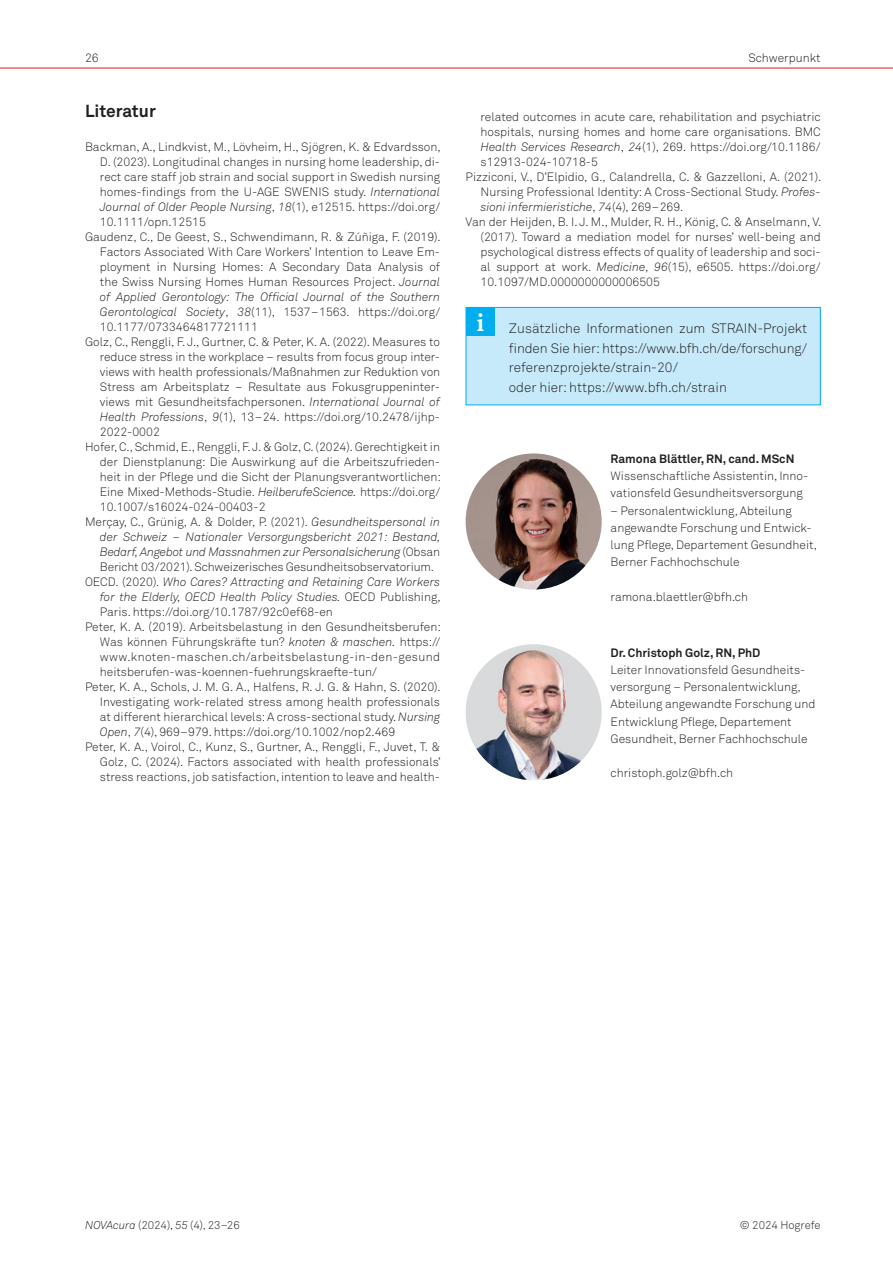
<style>
.page{position:relative;width:893px;height:1263px;background:#fff}
.page>*{position:absolute;margin:0;border:0;box-sizing:border-box;transform-origin:0 0}
.t1{font:600 24px "Lyon Text";color:#fff}
.t2{font:700 17.25px "Akkurat Pro";letter-spacing:-.005em;color:#231f20}
.t3{font:300 13.5px/19.5px "Akkurat Pro";color:#231f20}
.t4{font:300 12px/17.2px "Akkurat Pro";color:#231f20}
.t5{font:italic 300 12px "Akkurat Pro";color:#231f20}
.t6{font:300 12px "Akkurat Pro";letter-spacing:.03em;color:#231f20}
.t7{font:700 12px "Akkurat Pro";color:#231f20}
.t8{font:300 11.25px "Akkurat Pro";color:#231f20}
.s1{font-style:italic}
.s2{font-style:normal}
</style>
<div class="page">
<hr style="left:0;top:68px;width:893px;height:1px;background:#d91920">
<img style="left:466px;top:644px;width:136px;height:136px;border-radius:68px">
<img style="left:466px;top:453px;width:136px;height:136px;border-radius:68px">
<div style="left:466px;top:307px;width:354px;height:98px;background:#c6eafa"></div>
<div style="left:466px;top:307px;width:355px;height:98px;border:1px solid #00aeef"></div>
<div style="left:466px;top:307px;width:29px;height:29px;background:#00aeef"></div>
<p class="t4" style="left:85px;top:49px;width:15px">26</p>
<p class="t4" style="left:748px;top:49px;width:74px">Schwerpunkt</p>
<h2 class="t2" style="left:85px;top:100px;width:72px">Literatur</h2>
<p class="t4" style="left:85px;top:138px;width:357px">Backman, A., Lindkvist, M., Lövheim, H., Sjögren, K. &amp; Edvardsson,</p>
<p class="t4" style="left:100px;top:153px;width:342px">D. (2023). Longitudinal changes in nursing home leadership, di-</p>
<p class="t4" style="left:100px;top:168px;width:342px">rect care staff job strain and social support in Swedish nursing</p>
<p class="t4" style="left:100px;top:183px;width:342px">homes-findings from the U-AGE SWENIS study. <span class="s1">International</span></p>
<p class="t5" style="left:100px;top:199px;width:342px">Journal of Older People Nursing<span class="s2">,</span> 18<span class="s2">(1), e12515. https://doi.org/</span></p>
<p class="t4" style="left:100px;top:213px;width:107px">10.1111/opn.12515</p>
<p class="t4" style="left:85px;top:228px;width:357px">Gaudenz, C., De Geest, S., Schwendimann, R. &amp; Zúñiga, F. (2019).</p>
<p class="t4" style="left:100px;top:243px;width:342px">Factors Associated With Care Workers’ Intention to Leave Em-</p>
<p class="t4" style="left:100px;top:258px;width:342px">ployment in Nursing Homes: A Secondary Data Analysis of</p>
<p class="t4" style="left:100px;top:273px;width:342px">the Swiss Nursing Homes Human Resources Project. <span class="s1">Journal</span></p>
<p class="t5" style="left:100px;top:289px;width:342px">of Applied Gerontology: The Official Journal of the Southern</p>
<p class="t4" style="left:100px;top:303px;width:342px"><span class="s1">Gerontological Society</span>, <span class="s1">38</span>(11), 1537–1563. https://doi.org/</p>
<p class="t4" style="left:100px;top:318px;width:160px">10.1177/0733464817721111</p>
<p class="t4" style="left:85px;top:333px;width:357px">Golz, C., Renggli, F. J., Gurtner, C. &amp; Peter, K. A. (2022). Measures to</p>
<p class="t4" style="left:100px;top:348px;width:342px">reduce stress in the workplace – results from focus group inter-</p>
<p class="t4" style="left:100px;top:363px;width:342px">views with health professionals/Maßnahmen zur Reduktion von</p>
<p class="t4" style="left:100px;top:378px;width:342px">Stress am Arbeitsplatz – Resultate aus Fokusgruppeninter-</p>
<p class="t4" style="left:100px;top:393px;width:342px">views mit Gesundheitsfachpersonen. <span class="s1">International Journal of</span></p>
<p class="t4" style="left:100px;top:408px;width:342px"><span class="s1">Health Professions</span>, <span class="s1">9</span>(1), 13–24. https://doi.org/10.2478/ijhp-</p>
<p class="t4" style="left:100px;top:423px;width:61px">2022-0002</p>
<p class="t4" style="left:85px;top:438px;width:357px">Hofer, C., Schmid, E., Renggli, F. J. &amp; Golz, C. (2024). Gerechtigkeit in</p>
<p class="t4" style="left:100px;top:453px;width:342px">der Dienstplanung: Die Auswirkung auf die Arbeitszufrieden-</p>
<p class="t4" style="left:100px;top:468px;width:342px">heit in der Pflege und die Sicht der Planungsverantwortlichen:</p>
<p class="t4" style="left:100px;top:483px;width:342px">Eine Mixed-Methods-Studie. <span class="s1">HeilberufeScience.</span> https://doi.org/</p>
<p class="t4" style="left:100px;top:498px;width:167px">10.1007/s16024-024-00403-2</p>
<p class="t4" style="left:85px;top:513px;width:357px">Merçay, C., Grünig, A. &amp; Dolder, P. (2021). <span class="s1">Gesundheitspersonal in</span></p>
<p class="t5" style="left:100px;top:529px;width:342px">der Schweiz – Nationaler Versorgungsbericht 2021: Bestand,</p>
<p class="t5" style="left:100px;top:544px;width:342px">Bedarf, Angebot und Massnahmen zur Personalsicherung <span class="s2">(Obsan</span></p>
<p class="t4" style="left:100px;top:558px;width:336px">Bericht 03/2021). Schweizerisches Gesundheitsobservatorium.</p>
<p class="t5" style="left:85px;top:574px;width:357px"><span class="s2">OECD. (2020).</span> Who Cares? Attracting and Retaining Care Workers</p>
<p class="t5" style="left:100px;top:589px;width:342px">for the Elderly, OECD Health Policy Studies. <span class="s2">OECD Publishing,</span></p>
<p class="t4" style="left:100px;top:603px;width:234px">Paris. https://doi.org/10.1787/92c0ef68-en</p>
<p class="t4" style="left:85px;top:618px;width:357px">Peter, K. A. (2019). Arbeitsbelastung in den Gesundheitsberufen:</p>
<p class="t4" style="left:100px;top:633px;width:342px">Was können Führungskräfte tun? <span class="s1">knoten &amp; maschen.</span> https://</p>
<p class="t6" style="left:100px;top:649px;width:342px">www.knoten-maschen.ch/arbeitsbelastung-in-den-gesund</p>
<p class="t4" style="left:100px;top:663px;width:278px">heitsberufen-was-koennen-fuehrungskraefte-tun/</p>
<p class="t4" style="left:85px;top:678px;width:357px">Peter, K. A., Schols, J. M. G. A., Halfens, R. J. G. &amp; Hahn, S. (2020).</p>
<p class="t4" style="left:100px;top:693px;width:342px">Investigating work-related stress among health professionals</p>
<p class="t4" style="left:100px;top:708px;width:342px">at different hierarchical levels: A cross-sectional study. <span class="s1">Nursing</span></p>
<p class="t4" style="left:100px;top:723px;width:297px"><span class="s1">Open</span>, <span class="s1">7</span>(4), 969–979. https://doi.org/10.1002/nop2.469</p>
<p class="t4" style="left:85px;top:738px;width:356px">Peter, K. A., Voirol, C., Kunz, S., Gurtner, A., Renggli, F., Juvet, T. &amp;</p>
<p class="t4" style="left:100px;top:753px;width:342px">Golz, C. (2024). Factors associated with health professionals’</p>
<p class="t4" style="left:100px;top:768px;width:342px">stress reactions, job satisfaction, intention to leave and health-</p>
<p class="t4" style="left:480px;top:108px;width:342px">related outcomes in acute care, rehabilitation and psychiatric</p>
<p class="t4" style="left:480px;top:123px;width:342px">hospitals, nursing homes and home care organisations. BMC</p>
<p class="t4" style="left:480px;top:138px;width:342px"><span class="s1">Health Services Research</span>, <span class="s1">24</span>(1), 269. https://doi.org/10.1186/</p>
<p class="t4" style="left:480px;top:153px;width:119px">s12913-024-10718-5</p>
<p class="t4" style="left:466px;top:168px;width:357px">Pizziconi, V., D’Elpidio, G., Calandrella, C. &amp; Gazzelloni, A. (2021).</p>
<p class="t4" style="left:480px;top:183px;width:342px">Nursing Professional Identity: A Cross-Sectional Study. <span class="s1">Profes-</span></p>
<p class="t5" style="left:480px;top:199px;width:204px">sioni infermieristiche<span class="s2">,</span> 74<span class="s2">(4), 269–269.</span></p>
<p class="t4" style="left:466px;top:213px;width:357px">Van der Heijden, B. I. J. M., Mulder, R. H., König, C. &amp; Anselmann, V.</p>
<p class="t4" style="left:480px;top:228px;width:342px">(2017). Toward a mediation model for nurses’ well-being and</p>
<p class="t4" style="left:480px;top:243px;width:342px">psychological distress effects of quality of leadership and soci-</p>
<p class="t4" style="left:480px;top:258px;width:342px">al support at work. <span class="s1">Medicine</span>, <span class="s1">96</span>(15), e6505. https://doi.org/</p>
<p class="t4" style="left:480px;top:273px;width:181px">10.1097/MD.0000000000006505</p>
<p class="t3" style="left:509px;top:319px;width:300px">Zusätzliche Informationen zum STRAIN-Projekt finden Sie hier: https://www.bfh.ch/de/forschung/ referenzprojekte/strain-20/<br>oder hier: https://www.bfh.ch/strain</p>
<h1 class="t1" style="left:477px;top:304px;width:9px">i</h1>
<p class="t7" style="left:611px;top:451px;width:185px">Ramona Blättler, RN, cand. MScN</p>
<p class="t4" style="left:611px;top:467px;width:197px">Wissenschaftliche Assistentin, Inno&shy;vationsfeld Gesundheitsversorgung</p>
<p class="t4" style="left:611px;top:502px;width:208px">– Personalentwicklung, Abteilung angewandte Forschung und Entwick&shy;lung Pflege, Departement Gesundheit, Berner Fachhochschule</p>
<p class="t4" style="left:611px;top:588px;width:139px">ramona.blaettler@bfh.ch</p>
<p class="t7" style="left:611px;top:645px;width:151px">Dr. Christoph Golz, RN, PhD</p>
<p class="t4" style="left:611px;top:661px;width:206px">Leiter Innovationsfeld Gesundheits&shy;versorgung – Personalentwicklung, Abteilung angewandte Forschung und Entwicklung Pflege, Departement Gesundheit, Berner Fachhochschule</p>
<p class="t4" style="left:611px;top:764px;width:124px">christoph.golz@bfh.ch</p>
<p class="t8" style="left:85px;top:1219px;width:156px"><span class="s1">NOVAcura</span> (2024), <span class="s1">55</span> (4), 23–26</p>
<p class="t8" style="left:740px;top:1219px;width:82px">© 2024 Hogrefe</p>
</div>
